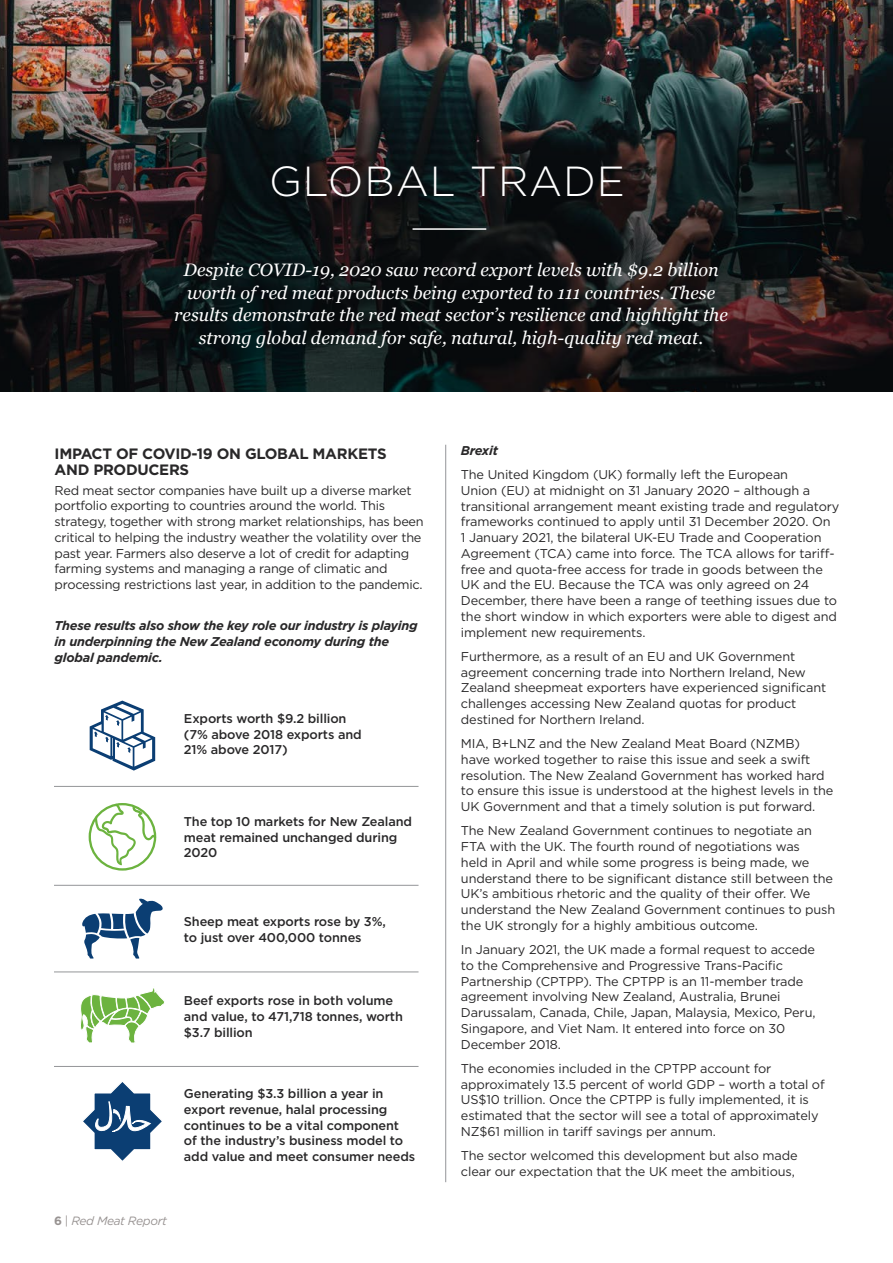
<style>
.page{position:relative;width:893px;height:1263px;background:#fff}
.page>*{position:absolute;margin:0;border:0;box-sizing:border-box;transform-origin:0 0}
.t1{font:300 42px "Gotham";letter-spacing:.02em;color:#fff}
.t2{font:italic 18px/22.5px "Georgia";color:#fff;text-align:center}
.t3{font:700 15px/15.8px "Gotham";letter-spacing:-.02em;color:#292829}
.t4{font:12.75px/15.8px "Gotham";letter-spacing:-.01em;color:#292829}
.t5{font:500 12.75px/15.8px "Gotham";letter-spacing:-.01em;color:#292829}
.t6{font:italic 700 12.75px/15.8px "Gotham";letter-spacing:-.02em;color:#292829}
.t7{font:italic 12px "Gotham";letter-spacing:-.03em;color:#989392}
.s1{font-weight:700;font-style:normal}
.s2{font-style:normal}
</style>
<div class="page">
<img style="left:0;top:0;width:893px;height:56px">
<img style="left:0;top:56px;width:893px;height:336px">
<hr style="left:413px;top:228px;width:73px;height:2px;background:#fff">
<hr style="left:445px;top:445px;width:1px;height:737px;background:#939598">
<hr style="left:54px;top:786px;width:365px;height:1px;background:#939598">
<hr style="left:54px;top:885px;width:365px;height:1px;background:#939598">
<hr style="left:54px;top:972px;width:365px;height:1px;background:#939598">
<hr style="left:54px;top:1066px;width:365px;height:1px;background:#939598">
<svg style="left:89px;top:803px;width:67px;height:68px"></svg>
<svg style="left:90px;top:701px;width:65px;height:69px"></svg>
<svg style="left:80px;top:988px;width:84px;height:55px"></svg>
<svg style="left:83px;top:1082px;width:79px;height:79px"></svg>
<svg style="left:82px;top:898px;width:81px;height:60px"></svg>
<h1 class="t1" style="left:269px;top:154px;width:358px">GLOBAL TRADE</h1>
<p class="t2" style="left:174px;top:258px;width:555px">Despite COVID-19, 2020 saw record export levels with $9.2 billion worth of red meat products being exported to 111 countries. These results demonstrate the red meat sector’s resilience and highlight the strong global demand for safe, natural, high-quality red meat.</p>
<p class="t3" style="left:55px;top:446px;width:333px">IMPACT OF COVID-19 ON GLOBAL MARKETS<br>AND PRODUCERS</p>
<p class="t4" style="left:55px;top:482px;width:371px">Red meat sector companies have built up a diverse market portfolio exporting to countries around the world. This strategy, together with strong market relationships, has been critical to helping the industry weather the volatility over the past year. Farmers also deserve a lot of credit for adapting farming systems and managing a range of climatic and processing restrictions last year, in addition to the pandemic.</p>
<p class="t6" style="left:55px;top:618px;width:364px">These results also show the key role our industry is playing in underpinning the New Zealand economy during the global pandemic.</p>
<p class="t5" style="left:184px;top:710px;width:179px">Exports worth $9.2 billion (7% above 2018 exports and<br>21% above 2017)</p>
<p class="t5" style="left:184px;top:813px;width:230px">The top 10 markets for New Zealand meat remained unchanged during<br>2020</p>
<p class="t5" style="left:184px;top:914px;width:203px">Sheep meat exports rose by 3%, to just over 400,000 tonnes</p>
<p class="t5" style="left:184px;top:993px;width:221px">Beef exports rose in both volume and value, to 471,718 tonnes, worth $3.7 billion</p>
<p class="t5" style="left:184px;top:1085px;width:233px">Generating $3.3 billion a year in export revenue, halal processing continues to be a vital component of the industry’s business model to add value and meet consumer needs</p>
<p class="t7" style="left:54px;top:1213px;width:115px"><span class="s1">6</span> <span class="s2">|</span> Red Meat Report</p>
<p class="t6" style="left:461px;top:442px;width:39px">Brexit</p>
<p class="t4" style="left:461px;top:466px;width:380px">The United Kingdom (UK) formally left the European<br>Union (EU) at midnight on 31 January 2020 – although a transitional arrangement meant existing trade and regulatory frameworks continued to apply until 31 December 2020. On<br>1 January 2021, the bilateral UK-EU Trade and Cooperation Agreement (TCA) came into force. The TCA allows for tariff&shy;free and quota-free access for trade in goods between the UK and the EU. Because the TCA was only agreed on 24<br>December, there have been a range of teething issues due to the short window in which exporters were able to digest and implement new requirements.</p>
<p class="t4" style="left:461px;top:648px;width:367px">Furthermore, as a result of an EU and UK Government agreement concerning trade into Northern Ireland, New Zealand sheepmeat exporters have experienced significant challenges accessing New Zealand quotas for product destined for Northern Ireland.</p>
<p class="t4" style="left:461px;top:735px;width:374px">MIA, B+LNZ and the New Zealand Meat Board (NZMB)<br>have worked together to raise this issue and seek a swift resolution. The New Zealand Government has worked hard to ensure this issue is understood at the highest levels in the UK Government and that a timely solution is put forward.</p>
<p class="t4" style="left:461px;top:823px;width:376px">The New Zealand Government continues to negotiate an FTA with the UK. The fourth round of negotiations was<br>held in April and while some progress is being made, we understand there to be significant distance still between the UK’s ambitious rhetoric and the quality of their offer. We understand the New Zealand Government continues to push the UK strongly for a highly ambitious outcome.</p>
<p class="t4" style="left:461px;top:941px;width:356px">In January 2021, the UK made a formal request to accede to the Comprehensive and Progressive Trans-Pacific Partnership (CPTPP). The CPTPP is an 11-member trade agreement involving New Zealand, Australia, Brunei Darussalam, Canada, Chile, Japan, Malaysia, Mexico, Peru, Singapore, and Viet Nam. It entered into force on 30<br>December 2018.</p>
<p class="t4" style="left:461px;top:1060px;width:365px">The economies included in the CPTPP account for approximately 13.5 percent of world GDP – worth a total of US$10 trillion. Once the CPTPP is fully implemented, it is estimated that the sector will see a total of approximately NZ$61 million in tariff savings per annum.</p>
<p class="t4" style="left:461px;top:1147px;width:338px">The sector welcomed this development but also made clear our expectation that the UK meet the ambitious,</p>
</div>
